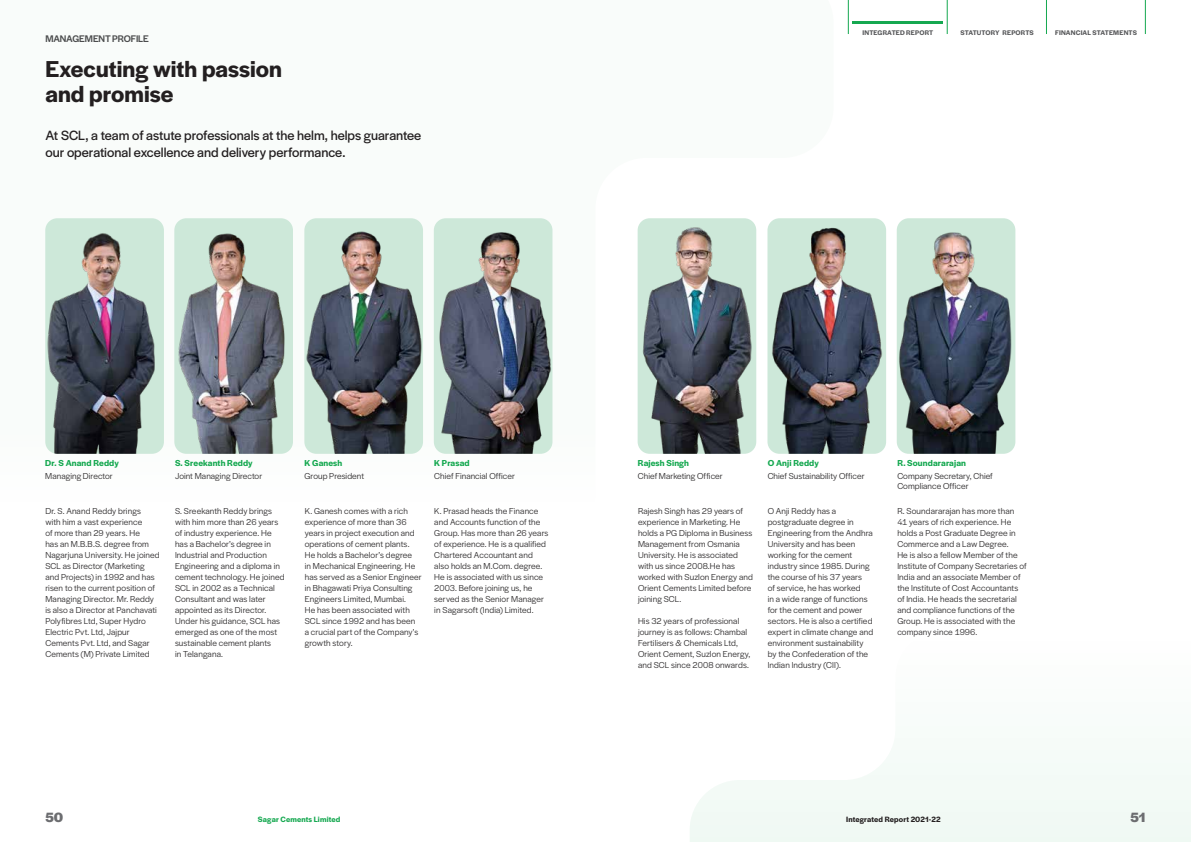
<style>
.page{position:relative;width:1191px;height:842px;background:#fff}
.page>*{position:absolute;margin:0;border:0;box-sizing:border-box;transform-origin:0 0}
._2022-Chapter_Title{font:600 24px/24.8px "Halyard Display";letter-spacing:.005em;color:#231f20}
._2022-Intro_01__Quot{font:14px/16.5px "Halyard Display";color:#231f20}
.t1{font:700 14px "Halyard Display";color:#6c6d70}
.Navigation_Heading{font:500 10px "Halyard Display";letter-spacing:-.015em;color:#4b4c4d}
._2022-Body_Copy{font:9px/11px "Halyard Display";letter-spacing:.01em;color:#312f30}
._2022-Designation{font:9px/10px "Halyard Display";letter-spacing:.005em;color:#312f30}
._2022-Name{font:600 9px "Halyard Display";letter-spacing:.015em;color:#15a850}
.t2{font:600 8px "Halyard Display";letter-spacing:.015em;color:#231f20}
.t3{font:600 8px "Halyard Display";letter-spacing:.02em;color:#15a850}
.t4{font:600 7px "Halyard Display";letter-spacing:.015em;color:#57585a}
</style>
<div class="page">
<img style="left:45px;top:218px;width:119px;height:236px">
<img style="left:174px;top:218px;width:119px;height:236px">
<img style="left:304px;top:218px;width:119px;height:236px">
<img style="left:434px;top:218px;width:118px;height:236px">
<svg style="left:690px;top:763px;width:501px;height:79px;fill:#f2faf5"></svg>
<img style="left:637px;top:218px;width:119px;height:236px">
<img style="left:767px;top:218px;width:119px;height:236px">
<img style="left:896px;top:218px;width:119px;height:236px">
<hr style="left:1046px;top:0;width:1px;height:34px;background:#15a850">
<hr style="left:1145px;top:0;width:1px;height:34px;background:#15a850">
<hr style="left:848px;top:0;width:1px;height:34px;background:#15a850">
<hr style="left:947px;top:0;width:1px;height:34px;background:#15a850">
<hr style="left:852px;top:21px;width:91px;height:3px;background:#15a850">
<p class="Navigation_Heading" style="left:45px;top:32px;width:105px">MANAGEMENT PROFILE</p>
<p class="_2022-Chapter_Title" style="left:45px;top:56px;width:238px">Executing with passion and promise</p>
<p class="_2022-Intro_01__Quot" style="left:45px;top:127px;width:377px">At SCL, a team of astute professionals at the helm, helps guarantee our operational excellence and delivery performance.</p>
<p class="t4" style="left:862px;top:28px;width:72px">INTEGRATED REPORT</p>
<p class="t4" style="left:960px;top:28px;width:75px">STATUTORY REPORTS</p>
<p class="t4" style="left:1055px;top:28px;width:83px">FINANCIAL STATEMENTS</p>
<p class="_2022-Name" style="left:45px;top:457px;width:75px">Dr. S Anand Reddy</p>
<p class="_2022-Designation" style="left:45px;top:470px;width:69px">Managing Director</p>
<p class="_2022-Name" style="left:175px;top:457px;width:79px">S. Sreekanth Reddy</p>
<p class="_2022-Designation" style="left:175px;top:470px;width:89px">Joint Managing Director</p>
<p class="_2022-Name" style="left:304px;top:457px;width:39px">K Ganesh</p>
<p class="_2022-Designation" style="left:304px;top:470px;width:61px">Group President</p>
<p class="_2022-Body_Copy" style="left:45px;top:505px;width:116px">Dr. S. Anand Reddy brings<br>with him a vast experience<br>of more than 29 years. He<br>has an M.B.B.S. degree from<br>Nagarjuna University. He joined<br>SCL as Director (Marketing and Projects) in 1992 and has risen to the current position of<br>Managing Director. Mr. Reddy is also a Director at Panchavati<br>Polyfibres Ltd, Super Hydro<br>Electric Pvt. Ltd, Jajpur<br>Cements Pvt. Ltd, and Sagar<br>Cements (M) Private Limited</p>
<p class="_2022-Body_Copy" style="left:175px;top:505px;width:111px">S. Sreekanth Reddy brings with him more than 26 years of industry experience. He has a Bachelor’s degree in<br>Industrial and Production<br>Engineering and a diploma in cement technology. He joined<br>SCL in 2002 as a Technical<br>Consultant and was later appointed as its Director.<br>Under his guidance, SCL has emerged as one of the most sustainable cement plants<br>in Telangana.</p>
<p class="_2022-Body_Copy" style="left:305px;top:505px;width:118px">K. Ganesh comes with a rich experience of more than 36 years in project execution and operations of cement plants.<br>He holds a Bachelor’s degree<br>in Mechanical Engineering. He has served as a Senior Engineer in Bhagawati Priya Consulting<br>Engineers Limited, Mumbai.<br>He has been associated with<br>SCL since 1992 and has been a crucial part of the Company’s growth story.</p>
<p class="_2022-Name" style="left:434px;top:457px;width:37px">K Prasad</p>
<p class="_2022-Designation" style="left:434px;top:470px;width:82px">Chief Financial Officer</p>
<p class="_2022-Body_Copy" style="left:434px;top:505px;width:116px">K. Prasad heads the Finance and Accounts function of the<br>Group. Has more than 26 years of experience. He is a qualified<br>Chartered Accountant and also holds an M.Com. degree.<br>He is associated with us since<br>2003. Before joining us, he served as the Senior Manager in Sagarsoft (India) Limited.</p>
<p class="_2022-Name" style="left:638px;top:457px;width:53px">Rajesh Singh</p>
<p class="_2022-Designation" style="left:638px;top:470px;width:86px">Chief Marketing Officer</p>
<p class="_2022-Body_Copy" style="left:638px;top:505px;width:116px">Rajesh Singh has 29 years of experience in Marketing. He holds a PG Diploma in Business<br>Management from Osmania<br>University. He is associated with us since 2008.He has worked with Suzlon Energy and<br>Orient Cements Limited before joining SCL.</p>
<p class="_2022-Body_Copy" style="left:638px;top:615px;width:114px">His 32 years of professional journey is as follows: Chambal<br>Fertilisers &amp; Chemicals Ltd,<br>Orient Cement, Suzlon Energy, and SCL since 2008 onwards.</p>
<p class="_2022-Name" style="left:767px;top:457px;width:53px">O Anji Reddy</p>
<p class="_2022-Designation" style="left:767px;top:470px;width:98px">Chief Sustainability Officer</p>
<p class="_2022-Name" style="left:897px;top:457px;width:70px">R. Soundararajan</p>
<p class="_2022-Designation" style="left:897px;top:470px;width:97px">Company Secretary, Chief<br>Compliance Officer</p>
<p class="_2022-Body_Copy" style="left:767px;top:505px;width:107px">O Anji Reddy has a postgraduate degree in<br>Engineering from the Andhra<br>University and has been working for the cement industry since 1985. During the course of his 37 years<br>of service, he has worked<br>in a wide range of functions for the cement and power sectors. He is also a certified expert in climate change and environment sustainability by the Confederation of the<br>Indian Industry (CII).</p>
<p class="_2022-Body_Copy" style="left:897px;top:505px;width:131px">R. Soundararajan has more than<br>41 years of rich experience. He holds a Post Graduate Degree in<br>Commerce and a Law Degree.<br>He is also a fellow Member of the<br>Institute of Company Secretaries of<br>India and an associate Member of the Institute of Cost Accountants of India. He heads the secretarial and compliance functions of the<br>Group. He is associated with the company since 1996.</p>
<h2 class="t1" style="left:45px;top:808px;width:19px">50</h2>
<p class="t3" style="left:258px;top:814px;width:84px">Sagar Cements Limited</p>
<p class="t2" style="left:846px;top:814px;width:96px">Integrated Report 2021-22</p>
<h2 class="t1" style="left:1130px;top:808px;width:17px">51</h2>
</div>
